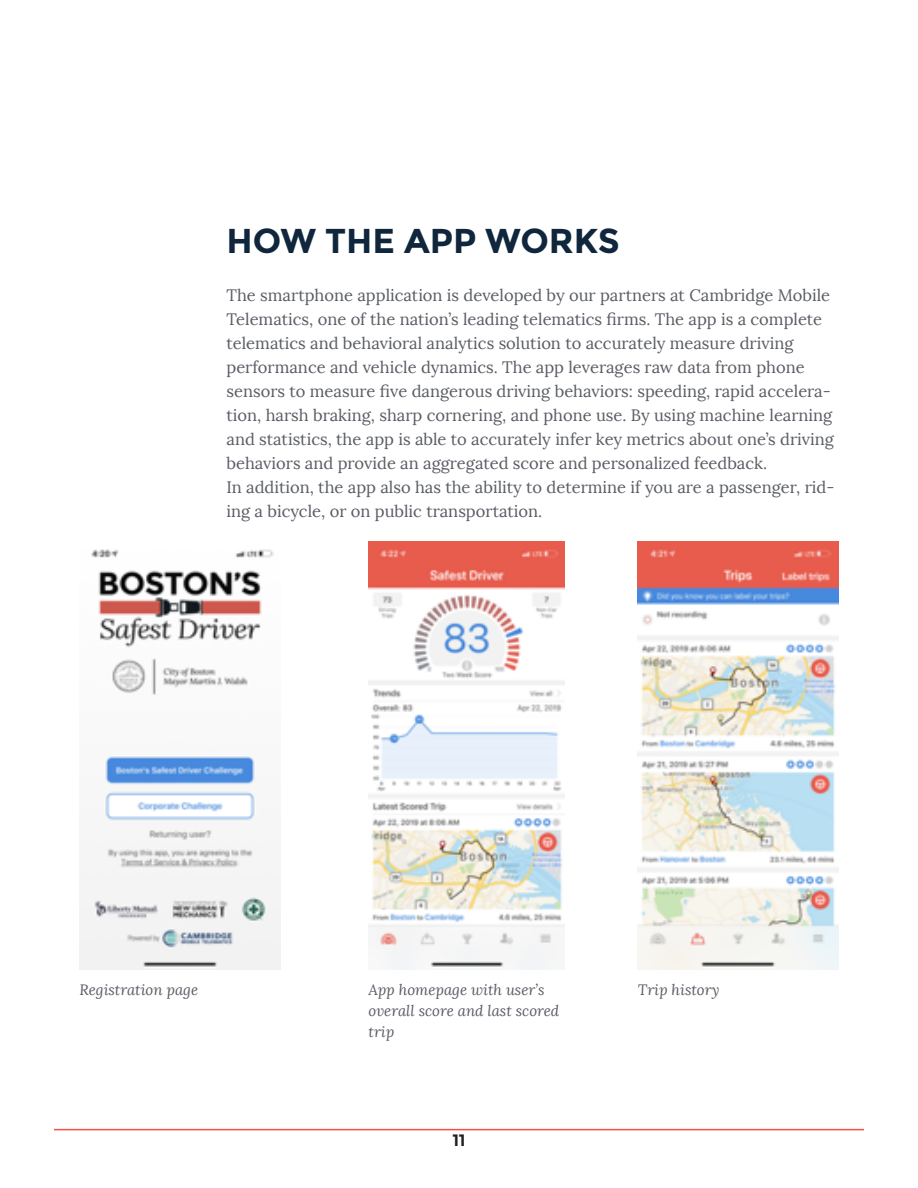
<style>
.page{position:relative;width:918px;height:1188px;background:#fff}
.page>*{position:absolute;margin:0;border:0;box-sizing:border-box;transform-origin:0 0}
.Heading_1{font:700 34.5px "Montserrat";color:#10263c}
.body1{font:16.5px/24px "Lora";color:#5a5d65}
.t1{font:700 16.5px "Montserrat";color:#231f20}
.t2{font:italic 15px/21px "Lora";color:#5a5d65}
</style>
<div class="page">
<img style="left:79px;top:549px;width:201px;height:420px">
<img style="left:638px;top:541px;width:200px;height:428px">
<img style="left:369px;top:541px;width:195px;height:428px">
<hr style="left:54px;top:1129px;width:810px;height:1px;background:#fb4d42">
<p class="Heading_1" style="left:226px;top:220px;width:395px">HOW THE APP WORKS</p>
<p class="body1" style="left:226px;top:283px;width:609px">The smartphone application is developed by our partners at Cambridge Mobile Telematics, one of the nation’s leading telematics firms. The app is a complete telematics and behavioral analytics solution to accurately measure driving performance and vehicle dynamics. The app leverages raw data from phone sensors to measure five dangerous driving behaviors: speeding, rapid accelera&shy;tion, harsh braking, sharp cornering, and phone use. By using machine learning and statistics, the app is able to accurately infer key metrics about one’s driving behaviors and provide an aggregated score and personalized feedback.</p>
<p class="body1" style="left:226px;top:475px;width:609px">In addition, the app also has the ability to determine if you are a passenger, rid&shy;ing a bicycle, or on public transportation.</p>
<p class="t2" style="left:80px;top:979px;width:120px">Registration page</p>
<p class="t2" style="left:369px;top:979px;width:192px">App homepage with user’s overall score and last scored trip</p>
<p class="t2" style="left:638px;top:979px;width:83px">Trip history</p>
<p class="t1" style="left:452px;top:1131px;width:15px">11</p>
</div>
